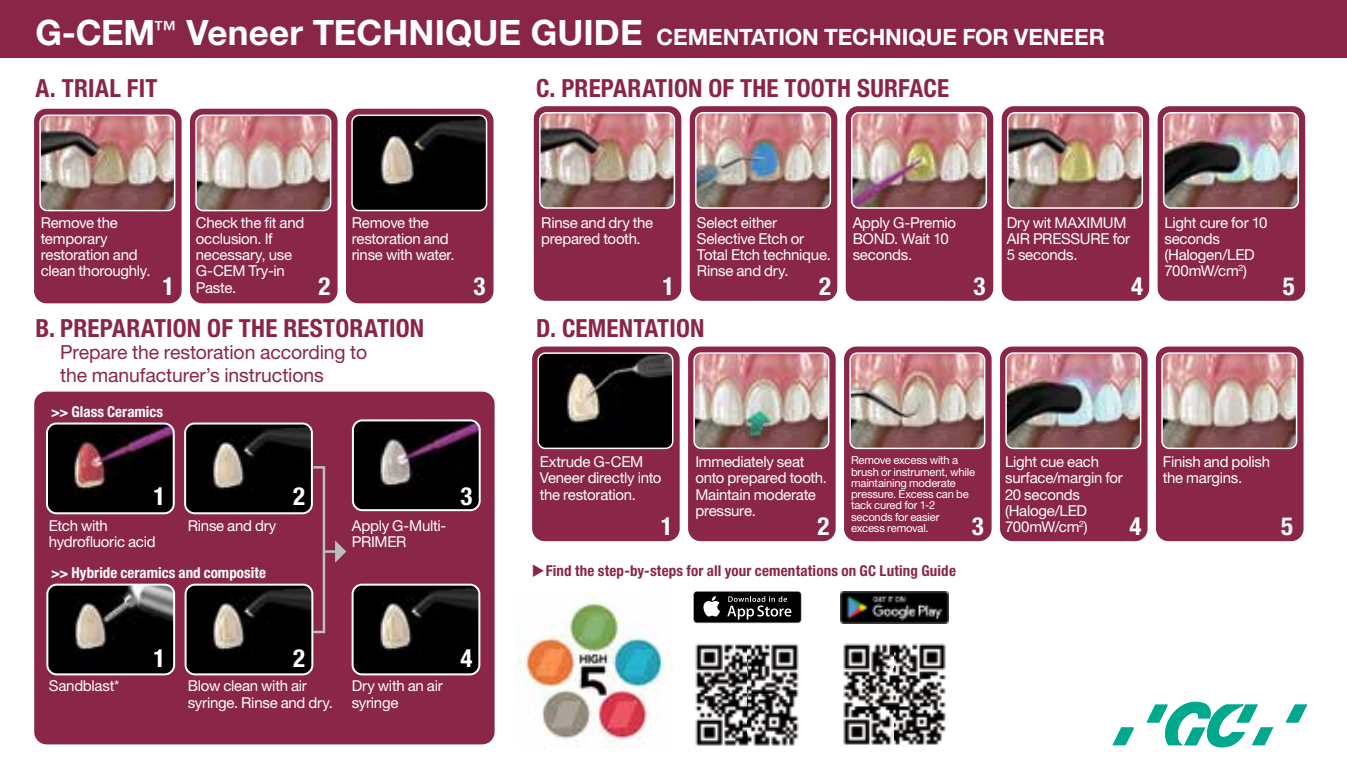
<style>
.page{position:relative;width:1347px;height:780px;background:#fff}
.page>*{position:absolute;margin:0;border:0;box-sizing:border-box;transform-origin:0 0}
.t1{font:700 condensed 25px "Helvetica Neue LT Std";letter-spacing:.01em;color:#892648}
.t2{font:700 condensed 25px "Helvetica Neue LT Std";color:#fff}
.t3{font:700 22.5px "Helvetica Neue LT Std";letter-spacing:-.005em;color:#fff}
.t4{font:19.5px/22.5px "Helvetica Neue LT Std";letter-spacing:-.005em;color:#892648}
.t5{font:15px/16.2px "Helvetica Neue LT Std";letter-spacing:-.02em;color:#fff}
.t6{font:700 condensed 15px "Helvetica Neue LT Std";letter-spacing:.015em;color:#892648}
.t7{font:700 condensed 15px "Helvetica Neue LT Std";letter-spacing:.005em;color:#fff}
.t8{font:11.25px/11.2px "Helvetica Neue LT Std";letter-spacing:-.015em;color:#fff}
.s1{font-size:35px}
</style>
<div class="page">
<div style="left:34px;top:109px;width:148px;height:194px;background:#8a2648;border-radius:12px"></div>
<img style="left:42px;top:117px;width:133px;height:93px">
<div style="left:39px;top:114px;width:136px;height:97px;border:2px solid #fff;border-radius:7px"></div>
<div style="left:190px;top:109px;width:147px;height:194px;background:#8a2648;border-radius:12px"></div>
<img style="left:198px;top:117px;width:132px;height:93px">
<div style="left:195px;top:114px;width:136px;height:97px;border:2px solid #fff;border-radius:7px"></div>
<div style="left:346px;top:109px;width:147px;height:194px;background:#8a2648;border-radius:12px"></div>
<img style="left:354px;top:117px;width:132px;height:93px">
<div style="left:351px;top:114px;width:136px;height:97px;border:2px solid #fff;border-radius:7px"></div>
<div style="left:534px;top:106px;width:147px;height:195px;background:#8a2648;border-radius:12px"></div>
<img style="left:542px;top:113px;width:132px;height:93px">
<div style="left:539px;top:112px;width:136px;height:97px;border:2px solid #fff;border-radius:7px"></div>
<div style="left:689px;top:106px;width:148px;height:195px;background:#8a2648;border-radius:12px"></div>
<img style="left:698px;top:113px;width:132px;height:93px">
<div style="left:695px;top:112px;width:136px;height:97px;border:2px solid #fff;border-radius:7px"></div>
<div style="left:845px;top:106px;width:148px;height:195px;background:#8a2648;border-radius:12px"></div>
<img style="left:854px;top:115px;width:130px;height:91px">
<div style="left:851px;top:112px;width:136px;height:97px;border:2px solid #fff;border-radius:7px"></div>
<div style="left:1001px;top:106px;width:148px;height:195px;background:#8a2648;border-radius:12px"></div>
<img style="left:1010px;top:115px;width:130px;height:91px">
<div style="left:1007px;top:112px;width:136px;height:97px;border:2px solid #fff;border-radius:7px"></div>
<div style="left:1157px;top:106px;width:148px;height:195px;background:#8a2648;border-radius:12px"></div>
<img style="left:1166px;top:113px;width:132px;height:95px">
<div style="left:1163px;top:112px;width:135px;height:97px;border:2px solid #fff;border-radius:7px"></div>
<div style="left:532px;top:346px;width:147px;height:195px;background:#8a2648;border-radius:12px"></div>
<img style="left:540px;top:353px;width:132px;height:95px">
<div style="left:537px;top:352px;width:136px;height:97px;border:2px solid #fff;border-radius:7px"></div>
<div style="left:688px;top:346px;width:147px;height:195px;background:#8a2648;border-radius:12px"></div>
<img style="left:696px;top:353px;width:132px;height:95px">
<div style="left:693px;top:352px;width:136px;height:97px;border:2px solid #fff;border-radius:7px"></div>
<div style="left:844px;top:346px;width:147px;height:195px;background:#8a2648;border-radius:12px"></div>
<img style="left:852px;top:355px;width:132px;height:93px">
<div style="left:849px;top:352px;width:136px;height:97px;border:2px solid #fff;border-radius:7px"></div>
<div style="left:1000px;top:346px;width:147px;height:195px;background:#8a2648;border-radius:12px"></div>
<img style="left:1008px;top:355px;width:132px;height:93px">
<div style="left:1005px;top:352px;width:136px;height:97px;border:2px solid #fff;border-radius:7px"></div>
<div style="left:1156px;top:346px;width:147px;height:195px;background:#8a2648;border-radius:12px"></div>
<img style="left:1164px;top:355px;width:132px;height:93px">
<div style="left:1161px;top:352px;width:136px;height:97px;border:2px solid #fff;border-radius:7px"></div>
<div style="left:34px;top:391px;width:460px;height:353px;background:#8a2648;border-radius:12px"></div>
<img style="left:515px;top:592px;width:157px;height:156px">
<img style="left:49px;top:425px;width:123px;height:86px">
<div style="left:46px;top:422px;width:129px;height:92px;border:2px solid #fff;border-radius:9px"></div>
<img style="left:354px;top:586px;width:125px;height:88px">
<div style="left:351px;top:583px;width:129px;height:92px;border:2px solid #fff;border-radius:9px"></div>
<div style="left:312px;top:466px;width:13px;height:167px;border:2px solid #bcbec0"></div>
<svg style="left:324px;top:540px;width:22px;height:22px"></svg>
<img style="left:49px;top:586px;width:123px;height:86px">
<div style="left:46px;top:583px;width:129px;height:92px;border:2px solid #fff;border-radius:9px"></div>
<img style="left:186px;top:586px;width:126px;height:88px">
<div style="left:185px;top:583px;width:128px;height:92px;border:2px solid #fff;border-radius:9px"></div>
<img style="left:187px;top:425px;width:123px;height:86px">
<div style="left:184px;top:422px;width:129px;height:92px;border:2px solid #fff;border-radius:9px"></div>
<img style="left:355px;top:422px;width:125px;height:88px">
<div style="left:352px;top:419px;width:128px;height:92px;border:2px solid #fff;border-radius:9px"></div>
<div style="left:0;top:0;width:1346px;height:58px;background:#892648"></div>
<img style="left:695px;top:643px;width:104px;height:103px">
<img style="left:843px;top:668px;width:103px;height:51px">
<img style="left:843px;top:643px;width:103px;height:25px">
<img style="left:843px;top:719px;width:103px;height:26px">
<img style="left:840px;top:591px;width:109px;height:32px">
<svg style="left:1285px;top:704px;width:22px;height:19px"></svg>
<svg style="left:1146px;top:701px;width:127px;height:47px"></svg>
<svg style="left:1112px;top:727px;width:22px;height:18px"></svg>
<div style="left:693px;top:591px;width:108px;height:32px;background:#818384;border-radius:4px"></div>
<div style="left:694px;top:591px;width:107px;height:31px;background:#000;border-radius:3px"></div>
<svg style="left:703px;top:596px;width:17px;height:20px"></svg>
<svg style="left:727px;top:596px;width:64px;height:23px"></svg>
<h2 class="t3" style="left:35px;top:23px;width:1071px"><span class="s1">G-CEM</span><sup>™</sup> <span class="s1">Veneer TECHNIQUE GUIDE</span> CEMENTATION TECHNIQUE FOR VENEER</h2>
<h1 class="t1" style="left:35px;top:73px;width:123px">A. TRIAL FIT</h1>
<h1 class="t1" style="left:536px;top:73px;width:414px">C. PREPARATION OF THE TOOTH SURFACE</h1>
<p class="t5" style="left:41px;top:214px;width:111px">Remove the temporary restoration and clean thoroughly.</p>
<p class="t5" style="left:196px;top:214px;width:110px">Check the fit and occlusion. If necessary, use<br>G-CEM Try-in<br>Paste.</p>
<p class="t5" style="left:352px;top:214px;width:104px">Remove the restoration and rinse with water.</p>
<p class="t5" style="left:541px;top:214px;width:114px">Rinse and dry the prepared tooth.</p>
<p class="t5" style="left:697px;top:214px;width:135px">Select either<br>Selective Etch or<br>Total Etch technique.<br>Rinse and dry.</p>
<p class="t5" style="left:852px;top:214px;width:105px">Apply G-Premio<br>BOND. Wait 10 seconds.</p>
<p class="t5" style="left:1006px;top:214px;width:125px">Dry wit MAXIMUM<br>AIR PRESSURE for<br>5 seconds.</p>
<p class="t5" style="left:1164px;top:214px;width:104px">Light cure for 10 seconds (Halogen/LED<br>700mW/cm<sup>2</sup>)</p>
<h1 class="t2" style="left:163px;top:271px;width:14px">1</h1>
<h1 class="t2" style="left:318px;top:271px;width:13px">2</h1>
<h1 class="t2" style="left:473px;top:271px;width:14px">3</h1>
<h1 class="t2" style="left:662px;top:271px;width:13px">1</h1>
<h1 class="t2" style="left:819px;top:271px;width:14px">2</h1>
<h1 class="t2" style="left:973px;top:271px;width:13px">3</h1>
<h1 class="t2" style="left:1131px;top:271px;width:14px">4</h1>
<h1 class="t2" style="left:1282px;top:271px;width:14px">5</h1>
<h1 class="t1" style="left:35px;top:313px;width:390px">B. PREPARATION OF THE RESTORATION</h1>
<p class="t4" style="left:60px;top:341px;width:308px">Prepare the restoration according to the manufacturer’s instructions</p>
<p class="t7" style="left:51px;top:402px;width:114px">&gt;&gt; Glass Ceramics</p>
<h1 class="t2" style="left:153px;top:480px;width:14px">1</h1>
<h1 class="t2" style="left:293px;top:480px;width:14px">2</h1>
<h1 class="t2" style="left:460px;top:480px;width:14px">3</h1>
<p class="t5" style="left:49px;top:517px;width:108px">Etch with hydrofluoric acid</p>
<p class="t5" style="left:188px;top:517px;width:90px">Rinse and dry</p>
<p class="t5" style="left:352px;top:517px;width:96px">Apply G-Multi-<br>PRIMER</p>
<p class="t7" style="left:51px;top:564px;width:216px">&gt;&gt; Hybride ceramics and composite</p>
<h1 class="t2" style="left:153px;top:643px;width:14px">1</h1>
<h1 class="t2" style="left:293px;top:643px;width:14px">2</h1>
<h1 class="t2" style="left:460px;top:643px;width:14px">4</h1>
<p class="t5" style="left:49px;top:677px;width:72px">Sandblast*</p>
<p class="t5" style="left:188px;top:677px;width:146px">Blow clean with air syringe. Rinse and dry.</p>
<p class="t5" style="left:352px;top:677px;width:92px">Dry with an air syringe</p>
<h1 class="t1" style="left:536px;top:313px;width:170px">D. CEMENTATION</h1>
<p class="t5" style="left:539px;top:453px;width:123px">Extrude G-CEM<br>Veneer directly into the restoration.</p>
<p class="t5" style="left:695px;top:453px;width:133px">Immediately seat onto prepared tooth.<br>Maintain moderate pressure.</p>
<p class="t5" style="left:1005px;top:453px;width:119px">Light cue each surface/margin for<br>20 seconds (Haloge/LED<br>700mW/cm<sup>2</sup>)</p>
<p class="t5" style="left:1162px;top:453px;width:109px">Finish and polish the margins.</p>
<p class="t8" style="left:851px;top:454px;width:125px">Remove excess with a brush or instrument, while maintaining moderate pressure. Excess can be tack cured for 1-2 seconds for easier excess removal.</p>
<h1 class="t2" style="left:661px;top:510px;width:13px">1</h1>
<h1 class="t2" style="left:817px;top:510px;width:14px">2</h1>
<h1 class="t2" style="left:971px;top:510px;width:13px">3</h1>
<h1 class="t2" style="left:1129px;top:510px;width:13px">4</h1>
<h1 class="t2" style="left:1281px;top:510px;width:13px">5</h1>
<p class="t6" style="left:531px;top:562px;width:426px">◆Find the step-by-steps for all your cementations on GC Luting Guide</p>
</div>
